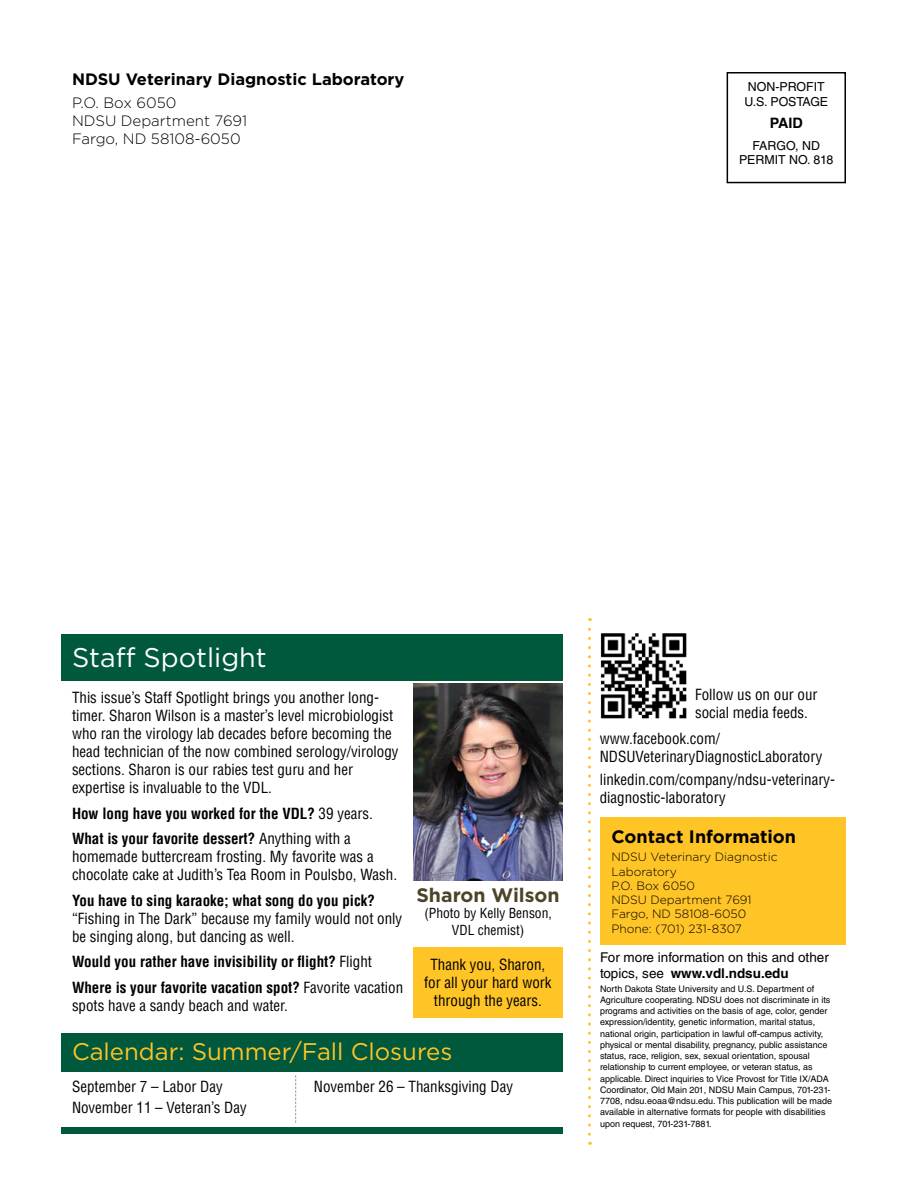
<style>
.page{position:relative;width:918px;height:1188px;background:#fff}
.page>*{position:absolute;margin:0;border:0;box-sizing:border-box;transform-origin:0 0}
.t1{font:27px "Gotham";color:#fff}
.t2{font:24px "Gotham";color:#ffc425}
.t3{font:700 19.5px "Gotham";color:#4d4428}
.t4{font:700 18px "Gotham";color:#000}
.t5{font:700 16.5px "Gotham";color:#000}
.t6{font:condensed 15px/18px "Helvetica LT Pro";color:#000}
.t7{font:700 condensed 15px/25.5px "Helvetica LT Pro";color:#000}
.t8{font:300 15px/18px "Gotham";color:#000}
.t9{font:700 14.4px "Helvetica LT Std";color:#000}
.t10{font:13.5px/15.8px "Helvetica LT Std";color:#000}
.t11{font:condensed 13.5px/16.5px "Helvetica LT Pro";color:#000;text-align:center}
.t12{font:12.45px/14.4px "Helvetica LT Std";color:#000}
.t13{font:300 12px/14.2px "Gotham";color:#000}
.t14{font:9px/11.2px "Helvetica LT Std";color:#000}
.s1{font-weight:400}
.s2{font-weight:700}
</style>
<div class="page">
<div style="left:61px;top:634px;width:502px;height:46px;background:#00583d"></div>
<div style="left:600px;top:817px;width:246px;height:128px;background:#ffc425"></div>
<svg style="left:588px;top:618px;width:3px;height:516px"></svg>
<div style="left:727px;top:72px;width:119px;height:111px;border:2px solid #000"></div>
<img style="left:600px;top:633px;width:87px;height:86px">
<div style="left:61px;top:1033px;width:502px;height:39px;background:#00583d"></div>
<svg style="left:295px;top:1075px;width:1px;height:48px"></svg>
<div style="left:61px;top:1127px;width:502px;height:6px;background:#00583d"></div>
<img style="left:413px;top:683px;width:150px;height:197px">
<div style="left:413px;top:948px;width:150px;height:70px;background:#ffc425"></div>
<p class="t5" style="left:72px;top:68px;width:334px">NDSU Veterinary Diagnostic Laboratory</p>
<p class="t8" style="left:72px;top:93px;width:177px">P.O. Box 6050<br>NDSU Department 7691<br>Fargo, ND 58108-6050</p>
<p class="t12" style="left:744px;top:80px;width:85px">NON-PROFIT<br>U.S. POSTAGE</p>
<p class="t9" style="left:770px;top:114px;width:34px">PAID</p>
<p class="t12" style="left:739px;top:139px;width:96px;text-align:center">FARGO, ND<br>PERMIT NO. 818</p>
<h1 class="t1" style="left:72px;top:640px;width:196px">Staff Spotlight</h1>
<p class="t6" style="left:72px;top:689px;width:328px">This issue’s Staff Spotlight brings you another long&shy;timer. Sharon Wilson is a master’s level microbiologist who ran the virology lab decades before becoming the head technician of the now combined serology/virology sections. Sharon is our rabies test guru and her expertise is invaluable to the VDL.</p>
<p class="t7" style="left:72px;top:800px;width:302px">How long have you worked for the VDL? <span class="s1">39 years.<br></span>What is your favorite dessert? <span class="s1">Anything with a</span></p>
<p class="t6" style="left:72px;top:848px;width:327px">homemade buttercream frosting. My favorite was a chocolate cake at Judith’s Tea Room in Poulsbo, Wash.</p>
<p class="t7" style="left:72px;top:887px;width:304px">You have to sing karaoke; what song do you pick?</p>
<p class="t6" style="left:72px;top:909px;width:332px">“Fishing in The Dark” because my family would not only be singing along, but dancing as well.</p>
<p class="t7" style="left:72px;top:949px;width:333px">Would you rather have invisibility or flight? <span class="s1">Flight<br></span>Where is your favorite vacation spot? <span class="s1">Favorite vacation</span></p>
<p class="t6" style="left:72px;top:996px;width:217px">spots have a sandy beach and water.</p>
<h2 class="t2" style="left:72px;top:1036px;width:382px">Calendar: Summer/Fall Closures</h2>
<p class="t6" style="left:72px;top:1076px;width:176px;line-height:21px">September 7 – Labor Day<br>November 11 – Veteran’s Day</p>
<p class="t6" style="left:314px;top:1078px;width:201px">November 26 – Thanksgiving Day</p>
<h3 class="t3" style="left:417px;top:882px;width:145px">Sharon Wilson</h3>
<p class="t11" style="left:424px;top:905px;width:129px">(Photo by Kelly Benson,<br>VDL chemist)</p>
<p class="t6" style="left:424px;top:955px;width:129px;text-align:center">Thank you, Sharon, for all your hard work through the years.</p>
<p class="t6" style="left:695px;top:685px;width:124px">Follow us on our our social media feeds.</p>
<p class="t6" style="left:600px;top:730px;width:224px">www.facebook.com/<br>NDSUVeterinaryDiagnosticLaboratory</p>
<p class="t6" style="left:600px;top:770px;width:237px">linkedin.com/company/ndsu-veterinary&shy;diagnostic-laboratory</p>
<p class="t4" style="left:611px;top:824px;width:186px">Contact Information</p>
<p class="t13" style="left:611px;top:850px;width:168px">NDSU Veterinary Diagnostic<br>Laboratory<br>P.O. Box 6050<br>NDSU Department 7691<br>Fargo, ND 58108-6050<br>Phone: (701) 231-8307</p>
<p class="t10" style="left:600px;top:949px;width:230px">For more information on this and other topics, see <span class="s2">www.vdl.ndsu.edu</span></p>
<p class="t14" style="left:600px;top:983px;width:234px">North Dakota State University and U.S. Department of Agriculture cooperating. NDSU does not discriminate in its programs and activities on the basis of age, color, gender expression/identity, genetic information, marital status, national origin, participation in lawful off-campus activity, physical or mental disability, pregnancy, public assistance status, race, religion, sex, sexual orientation, spousal relationship to current employee, or veteran status, as applicable. Direct inquiries to Vice Provost for Title IX/ADA Coordinator, Old Main 201, NDSU Main Campus, 701-231- 7708, ndsu.eoaa@ndsu.edu. This publication will be made available in alternative formats for people with disabilities upon request, 701-231-7881.</p>
</div>
